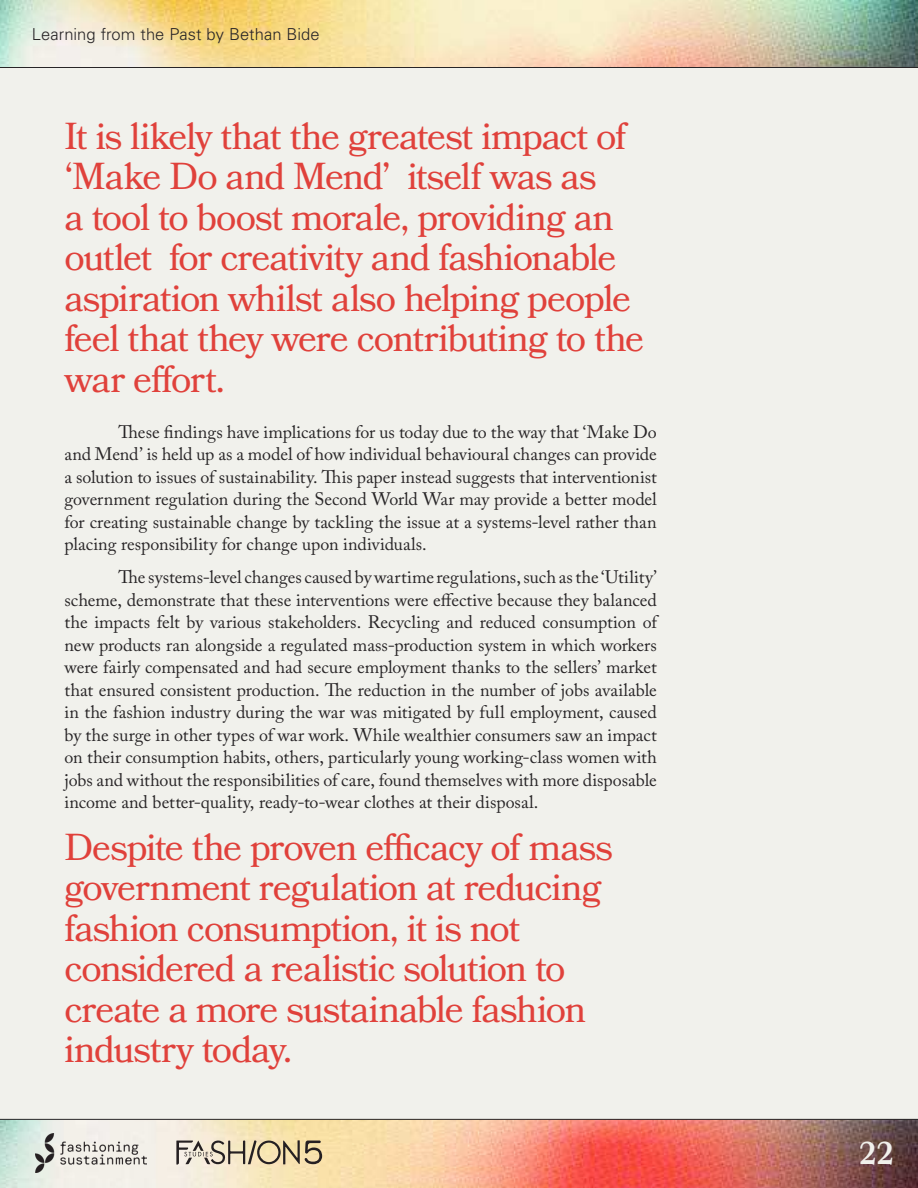
<style>
.page{position:relative;width:918px;height:1188px;background:#f1f1ec}
.page>*{position:absolute;margin:0;border:0;box-sizing:border-box;transform-origin:0 0}
.t1{font:37.5px/40.5px "Bookmania";letter-spacing:-.03em;color:#e0413b}
.t2{font:600 31.5px "Bookmania";color:#f1f1ec}
.t3{font:18px/22.5px "Adobe Caslon Pro";color:#282527;text-align:justify}
.t4{font:300 16.5px "Univers LT Std";letter-spacing:.005em;color:#282527}
</style>
<div class="page">
<img style="left:0;top:1119px;width:918px;height:69px">
<img style="left:0;top:0;width:918px;height:68px">
<svg style="left:176px;top:1140px;width:146px;height:25px;background:#bdb096"></svg>
<img style="left:36px;top:1133px;width:111px;height:40px">
<p class="t4" style="left:32px;top:28px;width:290px">Learning from the Past by Bethan Bide</p>
<h1 class="t1" style="left:64px;top:119px;width:581px">It is likely that the greatest impact of ‘Make Do and Mend’ itself was as<br>a tool to boost morale, providing an outlet for creativity and fashionable aspiration whilst also helping people feel that they were contributing to the war effort.</h1>
<p class="t3" style="left:64px;top:422px;width:594px;text-indent:54px">These findings have implications for us today due to the way that ‘Make Do and Mend’ is held up as a model of how individual behavioural changes can provide a solution to issues of sustainability. This paper instead suggests that interventionist government regulation during the Second World War may provide a better model for creating sustainable change by tackling the issue at a systems-level rather than placing responsibility for change upon individuals.</p>
<p class="t3" style="left:64px;top:568px;width:594px;text-indent:54px">The systems-level changes caused by wartime regulations, such as the ‘Utility’ scheme, demonstrate that these interventions were effective because they balanced the impacts felt by various stakeholders. Recycling and reduced consumption of new products ran alongside a regulated mass-production system in which workers were fairly compensated and had secure employment thanks to the sellers’ market that ensured consistent production. The reduction in the number of jobs available in the fashion industry during the war was mitigated by full employment, caused by the surge in other types of war work. While wealthier consumers saw an impact on their consumption habits, others, particularly young working-class women with jobs and without the responsibilities of care, found themselves with more disposable income and better-quality, ready-to-wear clothes at their disposal.</p>
<h1 class="t1" style="left:64px;top:830px;width:550px">Despite the proven efficacy of mass government regulation at reducing fashion consumption, it is not considered a realistic solution to create a more sustainable fashion industry today.</h1>
<h2 class="t2" style="left:859px;top:1141px;width:37px">22</h2>
</div>
